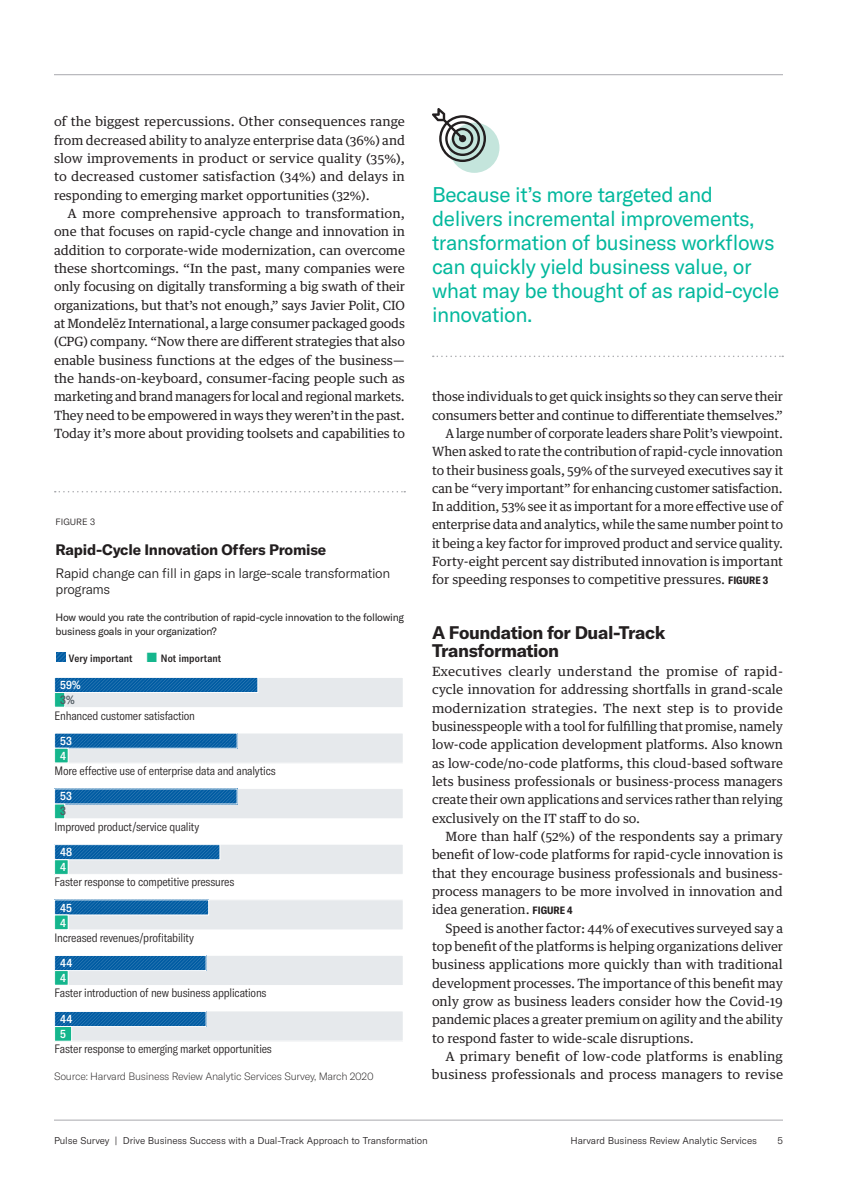
<style>
.page{position:relative;width:864px;height:1188px;background:#fff}
.page>*{position:absolute;margin:0;border:0;box-sizing:border-box;transform-origin:0 0}
.t1{font:21px/24px "GT America";letter-spacing:-.02em;color:#03b89d}
.t2{font:700 18px/18px "GT America";letter-spacing:-.02em;color:#231f20}
.t3{font:700 15px "GT America";letter-spacing:-.015em;color:#221e1f}
.t4{font:300 13.5px/16.5px "GT America";letter-spacing:-.025em;color:#211e1e}
.t5{font:12.75px/18.3px "Guardian Text Egyp HBR";letter-spacing:-.005em;color:#231f20;text-align:justify}
.t6{font:300 condensed 12px "GT America";letter-spacing:-.015em;color:#231f20}
.t7{font:500 condensed 11.7px/15.1px "GT America";letter-spacing:.02em;color:#fff}
.t8{font:500 condensed 11.7px "GT America";color:#505b62}
.t9{font:10.5px/13.5px "GT America";letter-spacing:-.025em;color:#211e1e}
.t10{font:100 10.5px "GT America";letter-spacing:-.025em;color:#211e1e}
.t11{font:500 condensed 10.5px "GT America";letter-spacing:.01em;color:#221e1f}
.t12{font:300 9.75px "GT America";letter-spacing:-.01em;color:#231f20}
.t13{font:300 9px "GT America";color:#221e1f}
.s1{color:#bfbfbf}
.s2{color:#15b68d}
.s3{font-family:"GT America";font-weight:700;font-stretch:condensed;font-size:10.5px}
</style>
<div class="page">
<hr style="left:54px;top:1120px;width:729px;height:1px;background:#a8a9ad">
<hr style="left:54px;top:74px;width:729px;height:1px;background:#a8a9ad">
<svg style="left:55px;top:491px;width:350px;height:1px"></svg>
<div style="left:55px;top:677px;width:348px;height:31px;background:#e6e9ec"></div>
<div style="left:54px;top:677px;width:350px;height:31px;border:1px solid #fff"></div>
<svg style="left:56px;top:679px;width:200px;height:12px;background:#0d63a7"></svg>
<div style="left:54px;top:677px;width:204px;height:16px;border:1px solid #fff"></div>
<div style="left:55px;top:693px;width:10px;height:14px;background:#15b68d"></div>
<div style="left:54px;top:692px;width:11px;height:16px;border:1px solid #fff"></div>
<div style="left:55px;top:733px;width:348px;height:30px;background:#e6e9ec"></div>
<div style="left:54px;top:733px;width:350px;height:31px;border:1px solid #fff"></div>
<svg style="left:56px;top:735px;width:179px;height:12px;background:#0c63a7"></svg>
<div style="left:55px;top:748px;width:13px;height:15px;background:#15b68d"></div>
<div style="left:54px;top:748px;width:15px;height:15px;border:1px solid #fff"></div>
<div style="left:55px;top:789px;width:348px;height:30px;background:#e6e9ec"></div>
<div style="left:54px;top:788px;width:350px;height:31px;border:1px solid #fff"></div>
<svg style="left:56px;top:791px;width:179px;height:11px;background:#0d63a7"></svg>
<div style="left:55px;top:804px;width:10px;height:15px;background:#15b68d"></div>
<div style="left:54px;top:804px;width:11px;height:15px;border:1px solid #fff"></div>
<div style="left:55px;top:844px;width:348px;height:30px;background:#e6e9ec"></div>
<div style="left:54px;top:844px;width:350px;height:31px;border:1px solid #fff"></div>
<svg style="left:56px;top:846px;width:162px;height:12px;background:#0d63a7"></svg>
<div style="left:54px;top:844px;width:166px;height:16px;border:1px solid #fff"></div>
<div style="left:55px;top:860px;width:13px;height:14px;background:#15b68d"></div>
<div style="left:54px;top:859px;width:15px;height:16px;border:1px solid #fff"></div>
<div style="left:55px;top:900px;width:348px;height:30px;background:#e6e9ec"></div>
<div style="left:54px;top:899px;width:350px;height:31px;border:1px solid #fff"></div>
<svg style="left:56px;top:902px;width:151px;height:11px;background:#0c63a7"></svg>
<div style="left:55px;top:915px;width:13px;height:15px;background:#15b68d"></div>
<div style="left:54px;top:915px;width:15px;height:15px;border:1px solid #fff"></div>
<div style="left:55px;top:955px;width:348px;height:31px;background:#e6e9ec"></div>
<div style="left:54px;top:955px;width:350px;height:31px;border:1px solid #fff"></div>
<svg style="left:56px;top:957px;width:148px;height:12px;background:#0d63a7"></svg>
<div style="left:54px;top:955px;width:152px;height:16px;border:1px solid #fff"></div>
<div style="left:55px;top:971px;width:13px;height:14px;background:#15b68d"></div>
<div style="left:54px;top:970px;width:15px;height:16px;border:1px solid #fff"></div>
<div style="left:55px;top:1011px;width:348px;height:30px;background:#e6e9ec"></div>
<svg style="left:56px;top:1013px;width:148px;height:12px;background:#0d63a7"></svg>
<div style="left:54px;top:1011px;width:152px;height:16px;border:1px solid #fff"></div>
<div style="left:55px;top:1026px;width:17px;height:15px;background:#15b68d"></div>
<div style="left:54px;top:1026px;width:18px;height:16px;border:1px solid #fff"></div>
<div style="left:449px;top:123px;width:51px;height:50px;background:#c4e5dc;border-radius:50%"></div>
<svg style="left:433px;top:356px;width:350px;height:1px"></svg>
<svg style="left:432px;top:108px;width:54px;height:54px"></svg>
<p class="t5" style="left:54px;top:111px;width:353px">of the biggest repercussions. Other consequences range from decreased ability to analyze enterprise data (36%) and slow improvements in product or service quality (35%), to decreased customer satisfaction (34%) and delays in responding to emerging market opportunities (32%).</p>
<p class="t5" style="left:54px;top:203px;width:353px;text-indent:14px">A more comprehensive approach to transformation, one that focuses on rapid-cycle change and innovation in addition to corporate-wide modernization, can overcome these shortcomings. “In the past, many companies were only focusing on digitally transforming a big swath of their organizations, but that’s not enough,” says Javier Polit, CIO at Mondelēz International, a large consumer packaged goods (CPG) company. “Now there are different strategies that also enable business functions at the edges of the business— the hands-on-keyboard, consumer-facing people such as marketing and brand managers for local and regional markets.<br>They need to be empowered in ways they weren’t in the past.<br>Today it’s more about providing toolsets and capabilities to</p>
<p class="t13" style="left:56px;top:517px;width:41px">FIGURE 3</p>
<p class="t3" style="left:56px;top:541px;width:272px">Rapid-Cycle Innovation Offers Promise</p>
<p class="t4" style="left:56px;top:565px;width:336px">Rapid change can fill in gaps in large-scale transformation programs</p>
<p class="t9" style="left:56px;top:611px;width:350px">How would you rate the contribution of rapid-cycle innovation to the following business goals in your organization?</p>
<p class="t11" style="left:56px;top:652px;width:167px"><span class="s1">■</span> Very important <span class="s2">■</span> Not important</p>
<p class="t7" style="left:60px;top:677px;width:22px">59%</p>
<p class="t8" style="left:60px;top:693px;width:16px">3%</p>
<p class="t7" style="left:60px;top:733px;width:13px">53<br>4</p>
<p class="t7" style="left:60px;top:788px;width:13px">53</p>
<p class="t8" style="left:60px;top:804px;width:7px">3</p>
<p class="t7" style="left:60px;top:844px;width:14px">48<br>4</p>
<p class="t7" style="left:60px;top:900px;width:14px">45<br>4</p>
<p class="t7" style="left:60px;top:955px;width:14px">44<br>4</p>
<p class="t7" style="left:60px;top:1011px;width:14px">44<br>5</p>
<p class="t6" style="left:55px;top:709px;width:142px">Enhanced customer satisfaction</p>
<p class="t6" style="left:55px;top:764px;width:223px">More effective use of enterprise data and analytics</p>
<p class="t6" style="left:55px;top:820px;width:146px">Improved product/service quality</p>
<p class="t6" style="left:55px;top:875px;width:181px">Faster response to competitive pressures</p>
<p class="t6" style="left:55px;top:931px;width:141px">Increased revenues/profitability</p>
<p class="t6" style="left:55px;top:986px;width:214px">Faster introduction of new business applications</p>
<p class="t6" style="left:55px;top:1041px;width:219px">Faster response to emerging market opportunities</p>
<p class="t10" style="left:54px;top:1070px;width:321px">Source: Harvard Business Review Analytic Services Survey, March 2020</p>
<h1 class="t1" style="left:432px;top:182px;width:349px">Because it’s more targeted and delivers incremental improvements, transformation of business workflows can quickly yield business value, or what may be thought of as rapid-cycle innovation.</h1>
<p class="t5" style="left:432px;top:386px;width:352px">those individuals to get quick insights so they can serve their</p>
<p class="t5" style="left:432px;top:405px;width:352px">consumers better and continue to differentiate themselves.”</p>
<p class="t5" style="left:446px;top:423px;width:339px">A large number of corporate leaders share Polit’s viewpoint.</p>
<p class="t5" style="left:432px;top:441px;width:353px">When asked to rate the contribution of rapid-cycle innovation</p>
<p class="t5" style="left:432px;top:460px;width:353px">to their business goals, 59% of the surveyed executives say it</p>
<p class="t5" style="left:432px;top:478px;width:352px">can be “very important” for enhancing customer satisfaction.</p>
<p class="t5" style="left:432px;top:496px;width:352px">In addition, 53% see it as important for a more effective use of</p>
<p class="t5" style="left:432px;top:514px;width:353px">enterprise data and analytics, while the same number point to</p>
<p class="t5" style="left:432px;top:533px;width:352px">it being a key factor for improved product and service quality.</p>
<p class="t5" style="left:432px;top:551px;width:353px">Forty-eight percent say distributed innovation is important</p>
<p class="t5" style="left:432px;top:569px;width:338px">for speeding responses to competitive pressures. <span class="s3">FIGURE 3</span></p>
<h2 class="t2" style="left:432px;top:624px;width:235px">A Foundation for Dual-Track<br>Transformation</h2>
<p class="t5" style="left:432px;top:661px;width:353px">Executives clearly understand the promise of rapid&shy;cycle innovation for addressing shortfalls in grand-scale modernization strategies. The next step is to provide businesspeople with a tool for fulfilling that promise, namely low-code application development platforms. Also known as low-code/no-code platforms, this cloud-based software lets business professionals or business-process managers create their own applications and services rather than relying exclusively on the IT staff to do so.</p>
<p class="t5" style="left:432px;top:826px;width:353px;text-indent:14px">More than half (52%) of the respondents say a primary benefit of low-code platforms for rapid-cycle innovation is that they encourage business professionals and business&shy;process managers to be more involved in innovation and idea generation. <span class="s3">FIGURE 4</span></p>
<p class="t5" style="left:432px;top:918px;width:353px;text-indent:14px">Speed is another factor: 44% of executives surveyed say a top benefit of the platforms is helping organizations deliver business applications more quickly than with traditional development processes. The importance of this benefit may only grow as business leaders consider how the Covid-19 pandemic places a greater premium on agility and the ability to respond faster to wide-scale disruptions.</p>
<p class="t5" style="left:432px;top:1046px;width:353px;text-align:right">A primary benefit of low-code platforms is enabling business professionals and process managers to revise</p>
<p class="t12" style="left:54px;top:1134px;width:375px">Pulse Survey | Drive Business Success with a Dual-Track Approach to Transformation</p>
<p class="t12" style="left:571px;top:1135px;width:188px">Harvard Business Review Analytic Services</p>
<p class="t12" style="left:778px;top:1135px;width:7px">5</p>
</div>
